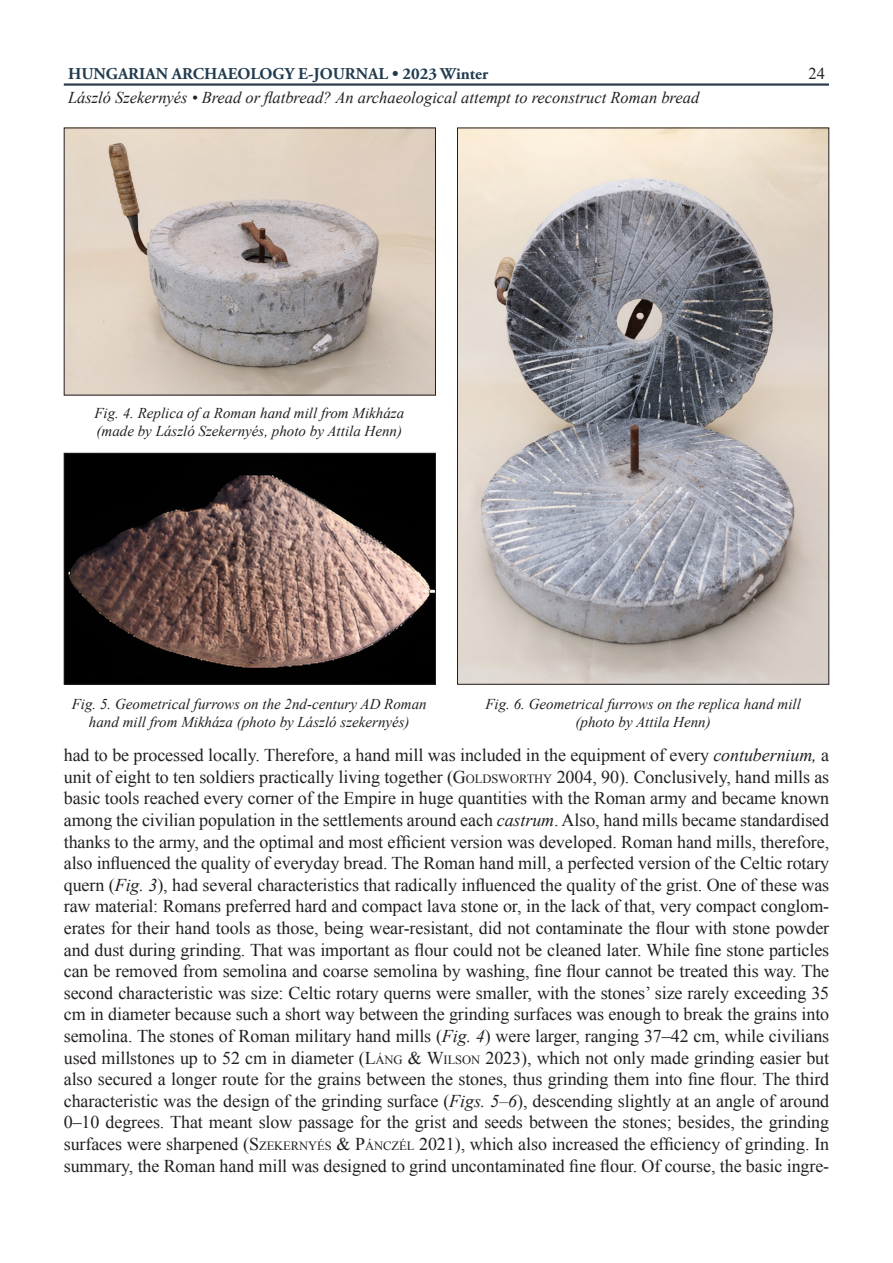
<style>
.page{position:relative;width:893px;height:1263px;background:#fff}
.page>*{position:absolute;margin:0;border:0;box-sizing:border-box;transform-origin:0 0}
.cikk_szoveg_print{font:18px/21.6px "Times New Roman";letter-spacing:-.005em;color:#231f20;text-align:justify}
.t1{font:italic 16.5px "Times New Roman";color:#231f20}
.t2{font:700 16.5px "Adobe Garamond Pro";color:#213b4f}
.t3{font:16.5px "Times New Roman";color:#231f20}
.kepala{font:italic 15px/18px "Times New Roman";color:#231f20;text-align:center}
.s1{font-style:italic}
.s2{font-style:inherit}
.s3{font-size:12.6px}
</style>
<div class="page">
<hr style="left:64px;top:83px;width:765px;height:3px;background:#2d3d4d">
<img style="left:66px;top:130px;width:368px;height:263px">
<img style="left:66px;top:455px;width:368px;height:228px">
<div style="left:64px;top:453px;width:372px;height:232px;border:1px solid #231f20"></div>
<img style="left:459px;top:130px;width:368px;height:553px">
<p class="t2" style="left:68px;top:65px;width:422px">HUNGARIAN ARCHAEOLOGY E-JOURNAL • 2023 Winter</p>
<p class="t3" style="left:808px;top:62px;width:18px">24</p>
<p class="t1" style="left:68px;top:87px;width:633px">László Szekernyés • Bread or flatbread? An archaeological attempt to reconstruct Roman bread</p>
<p class="kepala" style="left:94px;top:403px;width:311px;text-align:left">Fig. 4. Replica of a Roman hand mill from Mikháza (made by László Szekernyés, photo by Attila Henn)</p>
<p class="kepala" style="left:72px;top:694px;width:356px">Fig. 5. Geometrical furrows on the 2nd-century AD Roman hand mill from Mikháza (photo by László szekernyés)</p>
<p class="kepala" style="left:485px;top:694px;width:317px">Fig. 6. Geometrical furrows on the replica hand mill (photo by Attila Henn)</p>
<p class="cikk_szoveg_print" style="left:64px;top:744px;width:767px">had to be processed locally. Therefore, a hand mill was included in the equipment of every <span class="s1">contubernium,</span> a unit of eight to ten soldiers practically living together (<span class="s2">G</span><span class="s3">OLDSWORTHY</span> 2004, 90). Conclusively, hand mills as basic tools reached every corner of the Empire in huge quantities with the Roman army and became known among the civilian population in the settlements around each <span class="s1">castrum</span>. Also, hand mills became standardised thanks to the army, and the optimal and most efficient version was developed. Roman hand mills, therefore, also influenced the quality of everyday bread. The Roman hand mill, a perfected version of the Celtic rotary quern (<span class="s1">Fig. 3</span>), had several characteristics that radically influenced the quality of the grist. One of these was raw material: Romans preferred hard and compact lava stone or, in the lack of that, very compact conglom&shy;erates for their hand tools as those, being wear-resistant, did not contaminate the flour with stone powder and dust during grinding. That was important as flour could not be cleaned later. While fine stone particles can be removed from semolina and coarse semolina by washing, fine flour cannot be treated this way. The second characteristic was size: Celtic rotary querns were smaller, with the stones’ size rarely exceeding 35 cm in diameter because such a short way between the grinding surfaces was enough to break the grains into semolina. The stones of Roman military hand mills (<span class="s1">Fig. 4</span>) were larger, ranging 37–42 cm, while civilians used millstones up to 52 cm in diameter (<span class="s2">L</span><span class="s3">ÁNG</span> <span class="s2">&amp; W</span><span class="s3">ILSON</span> 2023), which not only made grinding easier but also secured a longer route for the grains between the stones, thus grinding them into fine flour. The third characteristic was the design of the grinding surface (<span class="s1">Figs. 5–6</span>), descending slightly at an angle of around 0–10 degrees. That meant slow passage for the grist and seeds between the stones; besides, the grinding surfaces were sharpened (<span class="s2">S</span><span class="s3">ZEKERNYÉS</span> <span class="s2">&amp; P</span><span class="s3">ÁNCZÉL</span> 2021), which also increased the efficiency of grinding. In summary, the Roman hand mill was designed to grind uncontaminated fine flour. Of course, the basic ingre-</p>
</div>
